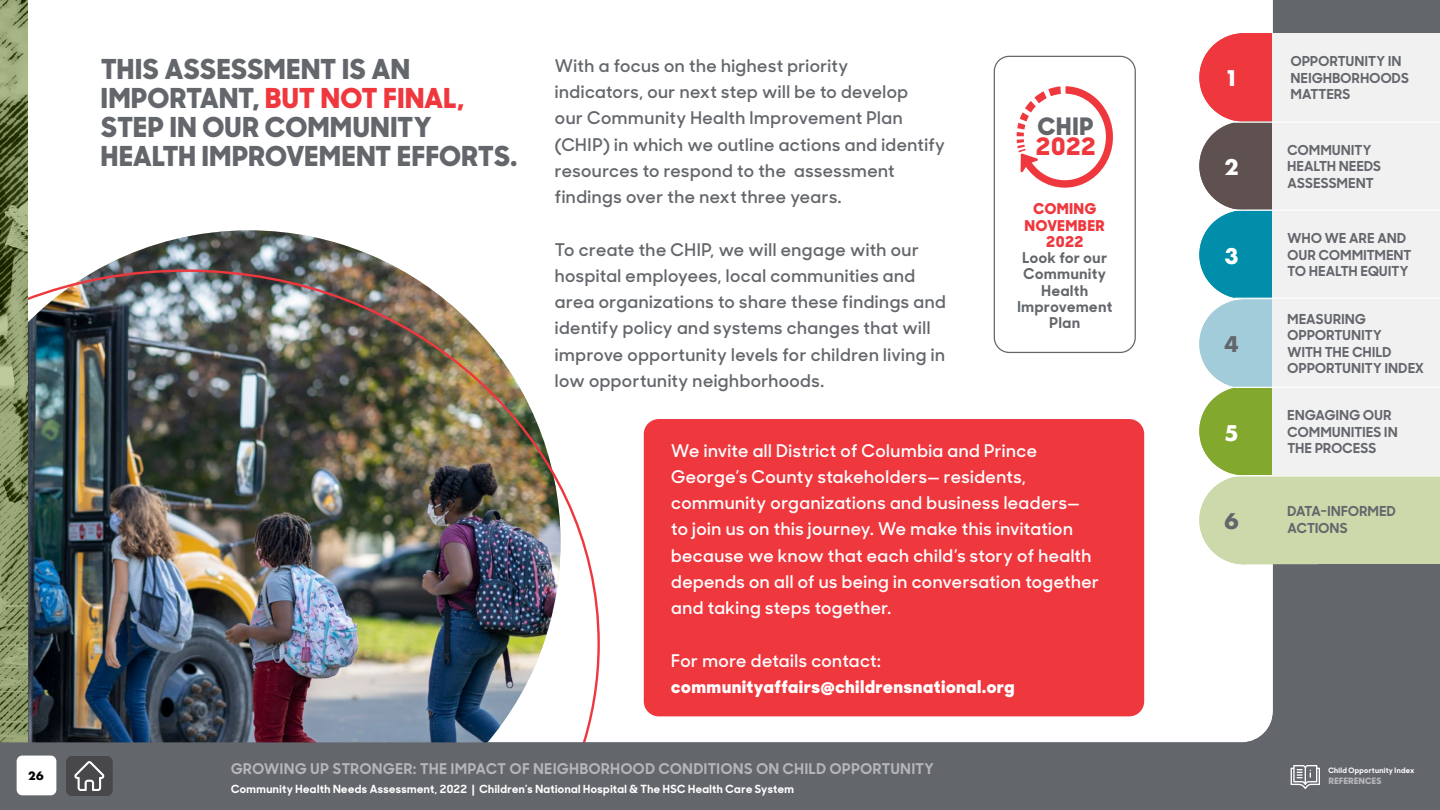
<style>
.page{position:relative;width:1440px;height:810px;background:#fff}
.page>*{position:absolute;margin:0;border:0;box-sizing:border-box;transform-origin:0 0}
.t1{font:800 27.5px/28.8px "Sharp Sans Display No 1";letter-spacing:.035em;color:#63666b}
.t2{font:800 24px "Sharp Sans Display No 1";color:#63666b}
.t3{font:800 24px "Sharp Sans Display No 1";color:#ef373e}
.t4{font:700 23.75px "Futura PT";color:#fff}
.t5{font:700 23.75px "Futura PT";color:#63666b}
.t6{font:600 17.5px/26.2px "Sharp Sans Display No 1";letter-spacing:.03em;color:#63666b}
.t7{font:600 17.5px/26.2px "Sharp Sans Display No 1";letter-spacing:.03em;color:#fff}
.t8{font:800 17.5px "Sharp Sans Display No 1";letter-spacing:.05em;color:#fff}
.t9{font:700 14.88px "Sharp Sans Display No 1";letter-spacing:.05em;color:#b4b6b8}
.t10{font:700 14.88px/16.2px "Sharp Sans Display No 1";letter-spacing:.045em;color:#63666b;text-align:center}
.t11{font:800 14.88px/16.2px "Sharp Sans Display No 1";letter-spacing:.055em;color:#ef373e;text-align:center}
.t12{font:700 13.75px/16.5px "Sharp Sans Display No 1";letter-spacing:.025em;color:#63666b}
.t13{font:700 12.62px "Futura PT";color:#000}
.t14{font:700 11.25px "Sharp Sans Display No 1";letter-spacing:.04em;color:#fff}
.t15{font:800 8.75px "Sharp Sans Display No 1";letter-spacing:.055em;color:#b4b6b8}
.t16{font:700 7.5px "Sharp Sans Display No 1";letter-spacing:.05em;color:#fff}
.s1{color:#ef373e}
</style>
<div class="page">
<img style="left:0;top:0;width:1440px;height:810px">
<div style="left:17px;top:756px;width:39px;height:39px;background:#fff;border-radius:6px"></div>
<svg style="left:1199px;top:33px;width:241px;height:531px"></svg>
<div style="left:1273px;top:33px;width:167px;height:89px;background:#f1f1f2"></div>
<div style="left:1273px;top:122px;width:167px;height:88px;background:#f1f1f2"></div>
<div style="left:1273px;top:210px;width:167px;height:89px;background:#f1f1f2"></div>
<div style="left:1273px;top:299px;width:167px;height:88px;background:#f1f1f2"></div>
<div style="left:1273px;top:475px;width:167px;height:89px;background:#ccd9ab"></div>
<hr style="left:1235px;top:122px;width:205px;height:1px;background:#fff">
<hr style="left:1235px;top:210px;width:205px;height:1px;background:#fff">
<hr style="left:1235px;top:298px;width:205px;height:1px;background:#fff">
<hr style="left:1235px;top:387px;width:205px;height:1px;background:#fff">
<hr style="left:1235px;top:475px;width:205px;height:2px;background:#fff">
<svg style="left:1291px;top:765px;width:29px;height:24px"></svg>
<div style="left:994px;top:56px;width:142px;height:297px;border:1px solid #63666b;border-radius:15px"></div>
<svg style="left:1017px;top:86px;width:96px;height:102px"></svg>
<div style="left:66px;top:756px;width:46px;height:40px;background:#48484a;border-radius:6px"></div>
<svg style="left:74px;top:761px;width:30px;height:30px"></svg>
<p class="t13" style="left:28px;top:768px;width:17px">26</p>
<h1 class="t1" style="left:101px;top:54px;width:417px">THIS ASSESSMENT IS AN<br>IMPORTANT, <span class="s1">BUT NOT FINAL,<br></span>STEP IN OUR COMMUNITY<br>HEALTH IMPROVEMENT EFFORTS.</h1>
<p class="t6" style="left:555px;top:51px;width:391px">With a focus on the highest priority<br>indicators, our next step will be to develop<br>our Community Health Improvement Plan (CHIP) in which we outline actions and identify resources to respond to the assessment findings over the next three years.</p>
<p class="t6" style="left:555px;top:235px;width:392px">To create the CHIP, we will engage with our hospital employees, local communities and area organizations to share these findings and identify policy and systems changes that will improve opportunity levels for children living in low opportunity neighborhoods.</p>
<h2 class="t2" style="left:1038px;top:109px;width:57px">CHIP</h2>
<h2 class="t3" style="left:1036px;top:129px;width:61px">2022</h2>
<p class="t11" style="left:1025px;top:200px;width:81px">COMING<br>NOVEMBER<br>2022</p>
<p class="t10" style="left:1017px;top:248px;width:96px">Look for our<br>Community<br>Health<br>Improvement<br>Plan</p>
<p class="t7" style="left:671px;top:436px;width:429px">We invite all District of Columbia and Prince George’s County stakeholders— residents, community organizations and business leaders— to join us on this journey. We make this invitation because we know that each child’s story of health depends on all of us being in conversation together and taking steps together.</p>
<p class="t7" style="left:671px;top:646px;width:211px">For more details contact:</p>
<p class="t8" style="left:671px;top:674px;width:345px">communityaffairs@childrensnational.org</p>
<p class="t9" style="left:231px;top:756px;width:704px">GROWING UP STRONGER: THE IMPACT OF NEIGHBORHOOD CONDITIONS ON CHILD OPPORTUNITY</p>
<p class="t14" style="left:231px;top:779px;width:564px">Community Health Needs Assessment, 2022 | Children’s National Hospital &amp; The HSC Health Care System</p>
<h3 class="t4" style="left:1224px;top:63px;width:16px">1</h3>
<h3 class="t4" style="left:1224px;top:152px;width:16px">2</h3>
<h3 class="t4" style="left:1224px;top:240px;width:16px">3</h3>
<h3 class="t5" style="left:1224px;top:329px;width:16px">4</h3>
<h3 class="t4" style="left:1224px;top:417px;width:16px">5</h3>
<p class="t12" style="left:1291px;top:52px;width:119px">OPPORTUNITY IN<br>NEIGHBORHOODS<br>MATTERS</p>
<p class="t12" style="left:1288px;top:140px;width:95px">COMMUNITY<br>HEALTH NEEDS<br>ASSESSMENT</p>
<p class="t12" style="left:1288px;top:229px;width:125px">WHO WE ARE AND<br>OUR COMMITMENT<br>TO HEALTH EQUITY</p>
<p class="t12" style="left:1288px;top:309px;width:138px">MEASURING<br>OPPORTUNITY<br>WITH THE CHILD<br>OPPORTUNITY INDEX</p>
<p class="t12" style="left:1288px;top:406px;width:111px">ENGAGING OUR<br>COMMUNITIES IN<br>THE PROCESS</p>
<h3 class="t5" style="left:1224px;top:505px;width:16px">6</h3>
<p class="t12" style="left:1288px;top:502px;width:110px">DATA-INFORMED<br>ACTIONS</p>
<p class="t16" style="left:1328px;top:764px;width:87px">Child Opportunity Index</p>
<p class="t15" style="left:1329px;top:775px;width:54px">REFERENCES</p>
</div>
